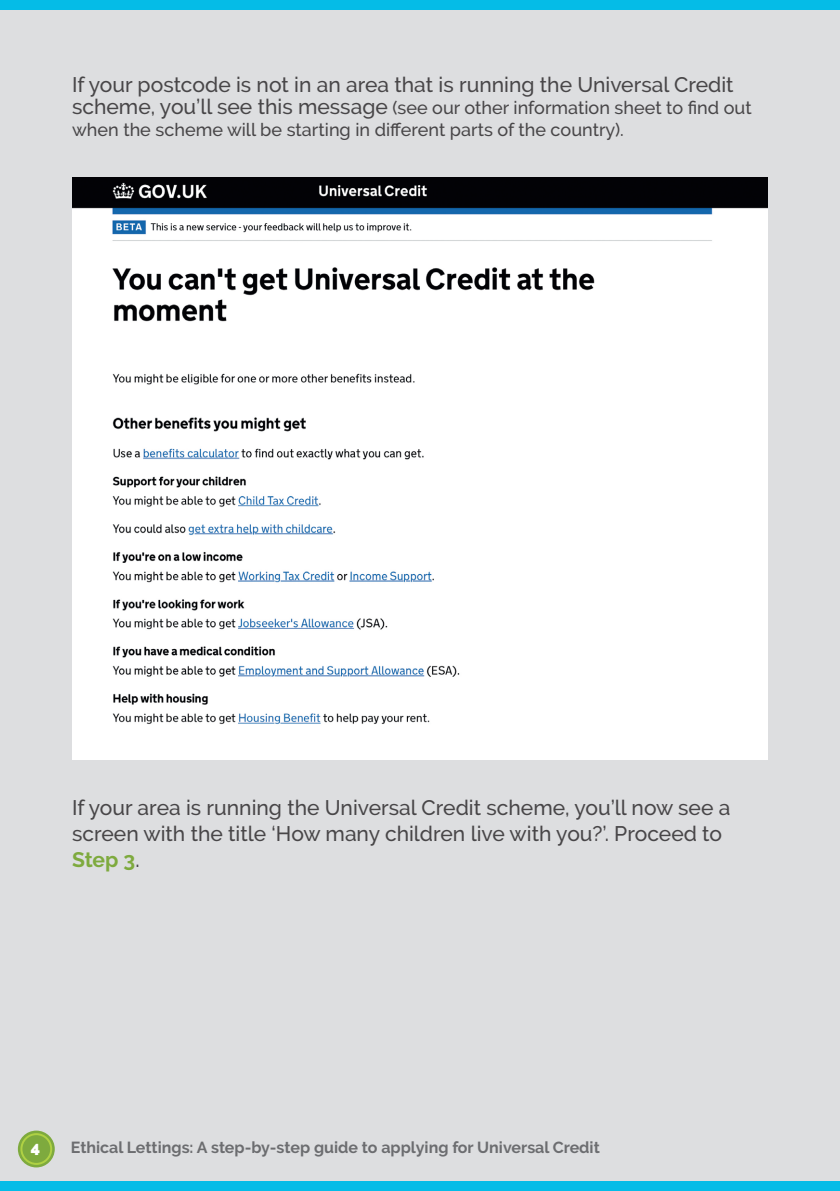
<style>
.page{position:relative;width:840px;height:1191px;background:#fff}
.page>*{position:absolute;margin:0;border:0;box-sizing:border-box;transform-origin:0 0}
.Body_copy{font:500 21px/26px "Raleway";color:#484648}
.Heading_two{font:500 21px "Raleway";color:#484648}
.Heading_two-2{font:500 18px/22px "Raleway";color:#484648}
.t1{font:700 16px "Raleway";color:#6c6d70}
.t2{font:900 16px "Raleway";color:#fff}
.s1{font-size:21px}
.s2{font-weight:700;color:#7eaa3e}
</style>
<div class="page">
<div style="left:0;top:0;width:839px;height:1191px;background:#dddee0"></div>
<svg style="left:18px;top:1130px;width:37px;height:37px"></svg>
<div style="left:0;top:0;width:839px;height:10px;background:#05bce7"></div>
<div style="left:20px;top:1133px;width:32px;height:31px;border:2px solid #afd144;border-radius:50%"></div>
<div style="left:0;top:1181px;width:839px;height:10px;background:#05bce7"></div>
<img style="left:72px;top:177px;width:695px;height:583px">
<p class="Heading_two" style="left:72px;top:72px;width:662px">If your postcode is not in an area that is running the Universal Credit</p>
<p class="Heading_two-2" style="left:72px;top:96px;width:680px"><span class="s1">scheme, you’ll see this message</span> (see our other information sheet to find out when the scheme will be starting in different parts of the country).</p>
<p class="Body_copy" style="left:72px;top:794px;width:659px">If your area is running the Universal Credit scheme, you’ll now see a screen with the title ‘How many children live with you?’. Proceed to<br><span class="s2">Step 3</span>.</p>
<p class="t2" style="left:31px;top:1138px;width:11px">4</p>
<p class="t1" style="left:71px;top:1138px;width:530px">Ethical Lettings: A step-by-step guide to applying for Universal Credit</p>
</div>
